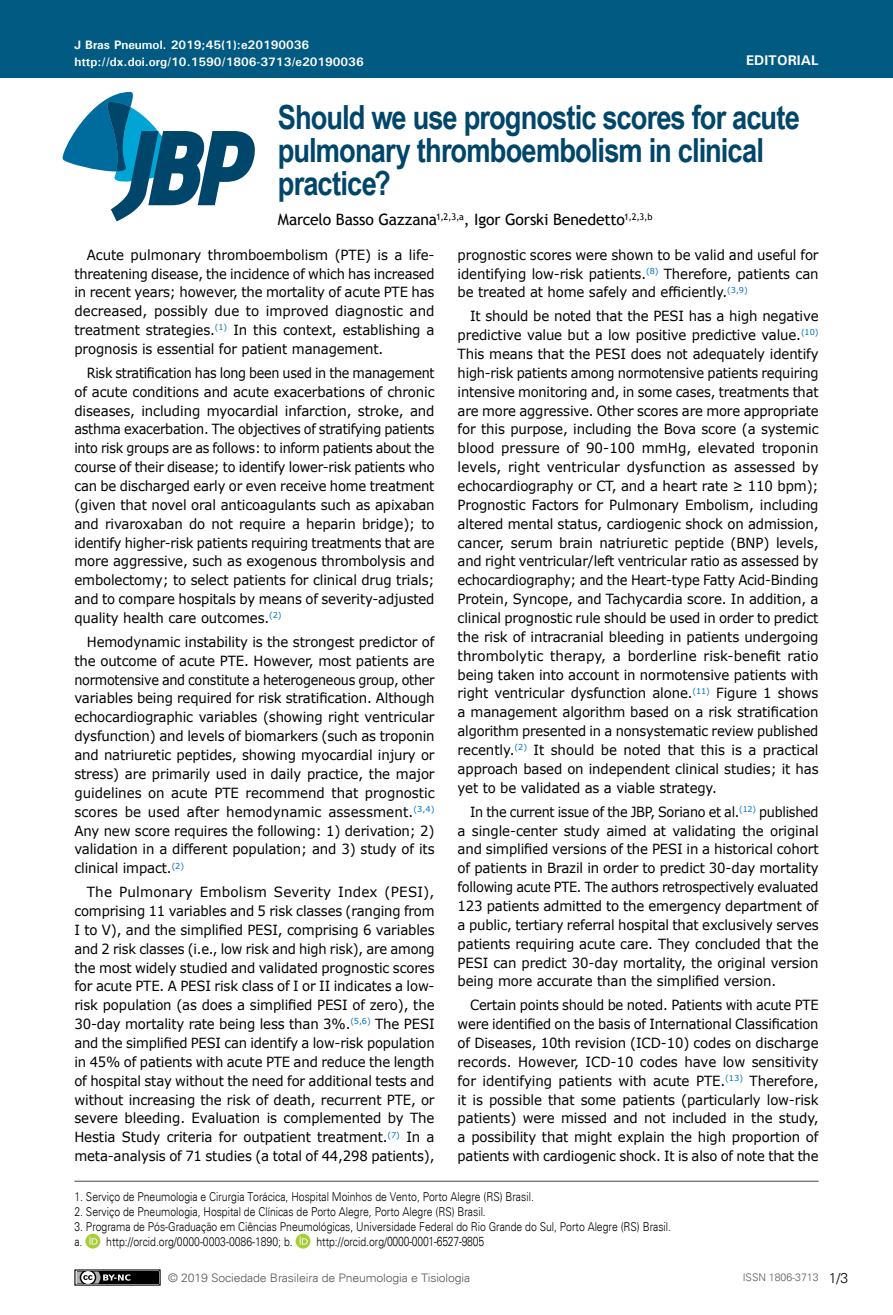
<style>
.page{position:relative;width:893px;height:1315px;background:#fff}
.page>*{position:absolute;margin:0;border:0;box-sizing:border-box;transform-origin:0 0}
.t1{font:700 33.25px/33.2px "Arial Narrow";letter-spacing:-.025em;color:#00466b}
.t2{font:15.75px "Trebuchet MS";letter-spacing:-.01em;color:#000}
.t3{font:14px/18.9px "Verdana";letter-spacing:-.01em;color:#000;text-align:justify;scale:.95 1}
.t4{font:14px/18.9px "Verdana";letter-spacing:-.01em;color:#000;text-align:justify}
.t5{font:14px/18.9px "Verdana";letter-spacing:-.01em;color:#000;text-align:justify;scale:.91 1}
.t6{font:14px/18.9px "Verdana";letter-spacing:-.01em;color:#000;text-align:justify;scale:.92 1}
.t7{font:14px/18.9px "Verdana";letter-spacing:-.01em;color:#000;text-align:justify;scale:.94 1}
.t8{font:700 14px "Univers";color:#fff}
.t9{font:300 14px "Univers";color:#000}
.t10{font:300 12.95px "Univers";letter-spacing:-.02em;color:#000;scale:.8 1}
.t11{font:300 12.25px/14.7px "Univers";color:#000;scale:.85 1}
.t12{font:700 12.25px "Univers";color:#fff}
.t13{font:300 11.72px "Univers";letter-spacing:-.01em;color:#58595b;scale:1.04 1}
.t14{font:300 10.5px "Univers";color:#58595b}
.s1{font-size:12.25px}
</style>
<div class="page">
<div style="left:0;top:0;width:893px;height:78px;background:#005a82"></div>
<svg style="left:62px;top:91px;width:193px;height:130px"></svg>
<div style="left:75px;top:1270px;width:85px;height:15px;background:#000"></div>
<div style="left:74px;top:1269px;width:87px;height:16px;border:1px solid #000"></div>
<svg style="left:74px;top:1269px;width:56px;height:17px"></svg>
<hr style="left:74px;top:1180px;width:745px;height:1px;background:#464547">
<svg style="left:85px;top:1237px;width:16px;height:11px"></svg>
<svg style="left:85px;top:1233px;width:15px;height:15px"></svg>
<svg style="left:89px;top:1236px;width:8px;height:8px"></svg>
<svg style="left:296px;top:1237px;width:15px;height:11px"></svg>
<svg style="left:296px;top:1233px;width:14px;height:15px"></svg>
<svg style="left:300px;top:1236px;width:8px;height:8px"></svg>
<p class="t12" style="left:74px;top:37px;width:236px">J Bras Pneumol. 2019;45(1):e20190036</p>
<p class="t12" style="left:74px;top:54px;width:291px">http://dx.doi.org/10.1590/1806-3713/e20190036</p>
<p class="t8" style="left:746px;top:52px;width:74px">EDITORIAL</p>
<h1 class="t1" style="left:278px;top:99px;width:524px">Should we use prognostic scores for acute pulmonary thromboembolism in clinical practice?</h1>
<p class="t2" style="left:278px;top:210px;width:376px">Marcelo Basso Gazzana<sup>1,2,3,a</sup>, Igor Gorski Benedetto<sup>1,2,3,b</sup></p>
<p class="t3" style="left:74px;top:245px;width:381px;text-indent:12px">Acute pulmonary thromboembolism (PTE) is a life&shy;threatening disease, the incidence of which has increased in recent years; however, the mortality of acute PTE has decreased, possibly due to improved diagnostic and treatment strategies.<sup>(1)</sup> In this context, establishing a prognosis is essential for patient management.</p>
<p class="t5" style="left:74px;top:363px;width:397px;text-indent:12px">Risk stratification has long been used in the management of acute conditions and acute exacerbations of chronic diseases, including myocardial infarction, stroke, and asthma exacerbation. The objectives of stratifying patients into risk groups are as follows: to inform patients about the course of their disease; to identify lower-risk patients who can be discharged early or even receive home treatment (given that novel oral anticoagulants such as apixaban and rivaroxaban do not require a heparin bridge); to identify higher-risk patients requiring treatments that are more aggressive, such as exogenous thrombolysis and embolectomy; to select patients for clinical drug trials; and to compare hospitals by means of severity-adjusted quality health care outcomes.<sup>(2)</sup></p>
<p class="t3" style="left:74px;top:632px;width:381px;text-indent:12px">Hemodynamic instability is the strongest predictor of the outcome of acute PTE. However, most patients are normotensive and constitute a heterogeneous group, other variables being required for risk stratification. Although echocardiographic variables (showing right ventricular dysfunction) and levels of biomarkers (such as troponin and natriuretic peptides, showing myocardial injury or stress) are primarily used in daily practice, the major guidelines on acute PTE recommend that prognostic scores be used after hemodynamic assessment.<sup>(3,4)<br></sup>Any new score requires the following: 1) derivation; 2) validation in a different population; and 3) study of its clinical impact.<sup>(2)</sup></p>
<p class="t4" style="left:74px;top:882px;width:362px;text-indent:12px">The Pulmonary Embolism Severity Index (PESI), comprising 11 variables and 5 risk classes (ranging from I to V), and the simplified PESI, comprising 6 variables and 2 risk classes (i.e., low risk and high risk), are among the most widely studied and validated prognostic scores for acute PTE. A PESI risk class of I or II indicates a low&shy;risk population (as does a simplified PESI of zero), the 30-day mortality rate being less than 3%.<sup>(5,6)</sup> The PESI and the simplified PESI can identify a low-risk population in 45% of patients with acute PTE and reduce the length of hospital stay without the need for additional tests and without increasing the risk of death, recurrent PTE, or severe bleeding. Evaluation is complemented by The Hestia Study criteria for outpatient treatment.<sup>(7)</sup> In a meta-analysis of 71 studies (a total of 44,298 patients),</p>
<p class="t3" style="left:458px;top:245px;width:381px">prognostic scores were shown to be valid and useful for identifying low-risk patients.<sup>(8)</sup> Therefore, patients can be treated at home safely and efficiently.<sup>(3,9)</sup></p>
<p class="t3" style="left:458px;top:306px;width:381px;text-indent:12px">It should be noted that the PESI has a high negative predictive value but a low positive predictive value.<sup>(10)<br></sup>This means that the PESI does not adequately identify high-risk patients among normotensive patients requiring intensive monitoring and, in some cases, treatments that are more aggressive. Other scores are more appropriate for this purpose, including the Bova score (a systemic blood pressure of 90-100 mmHg, elevated troponin levels, right ventricular dysfunction as assessed by echocardiography or CT, and a heart rate ≥ 110 bpm); Prognostic Factors for Pulmonary Embolism, including altered mental status, cardiogenic shock on admission, cancer, serum brain natriuretic peptide (BNP) levels, and right ventricular/left ventricular ratio as assessed by echocardiography; and the Heart-type Fatty Acid-Binding Protein, Syncope, and Tachycardia score. In addition, a clinical prognostic rule should be used in order to predict the risk of intracranial bleeding in patients undergoing thrombolytic therapy, a borderline risk-benefit ratio being taken into account in normotensive patients with right ventricular dysfunction alone.<sup>(11)</sup> Figure 1 shows a management algorithm based on a risk stratification algorithm presented in a nonsystematic review published recently.<sup>(2)</sup> It should be noted that this is a practical approach based on independent clinical studies; it has yet to be validated as a viable strategy.</p>
<p class="t6" style="left:458px;top:802px;width:394px;text-indent:12px">In the current issue of the JBP, Soriano et al.<sup>(12)</sup> published a single-center study aimed at validating the original and simplified versions of the PESI in a historical cohort of patients in Brazil in order to predict 30-day mortality following acute PTE. The authors retrospectively evaluated 123 patients admitted to the emergency department of a public, tertiary referral hospital that exclusively serves patients requiring acute care. They concluded that the PESI can predict 30-day mortality, the original version being more accurate than the simplified version.</p>
<p class="t7" style="left:458px;top:995px;width:386px;text-indent:12px">Certain points should be noted. Patients with acute PTE were identified on the basis of International Classification of Diseases, 10th revision (ICD-10) codes on discharge records. However, ICD-10 codes have low sensitivity for identifying patients with acute PTE.<sup>(13)</sup> Therefore, it is possible that some patients (particularly low-risk patients) were missed and not included in the study, a possibility that might explain the high proportion of patients with cardiogenic shock. It is also of note that the</p>
<p class="t11" style="left:74px;top:1189px;width:542px">1. Serviço de Pneumologia e Cirurgia Torácica, Hospital Moinhos de Vento, Porto Alegre (RS) Brasil.</p>
<p class="t11" style="left:74px;top:1204px;width:486px">2. Serviço de Pneumologia, Hospital de Clínicas de Porto Alegre, Porto Alegre (RS) Brasil.</p>
<p class="t11" style="left:74px;top:1219px;width:703px">3. Programa de Pós-Graduação em Ciências Pneumológicas, Universidade Federal do Rio Grande do Sul, Porto Alegre (RS) Brasil. a. http://orcid.org/0000-0003-0086-1890; b.</p>
<p class="t10" style="left:316px;top:1233px;width:211px"><span class="s1">http://orcid.org/</span>0000-0001-6527-9805</p>
<p class="t13" style="left:168px;top:1270px;width:292px">© 2019 Sociedade Brasileira de Pneumologia e Tisiologia</p>
<p class="t14" style="left:743px;top:1271px;width:77px">ISSN 1806-3713</p>
<p class="t9" style="left:829px;top:1269px;width:21px">1/3</p>
</div>
